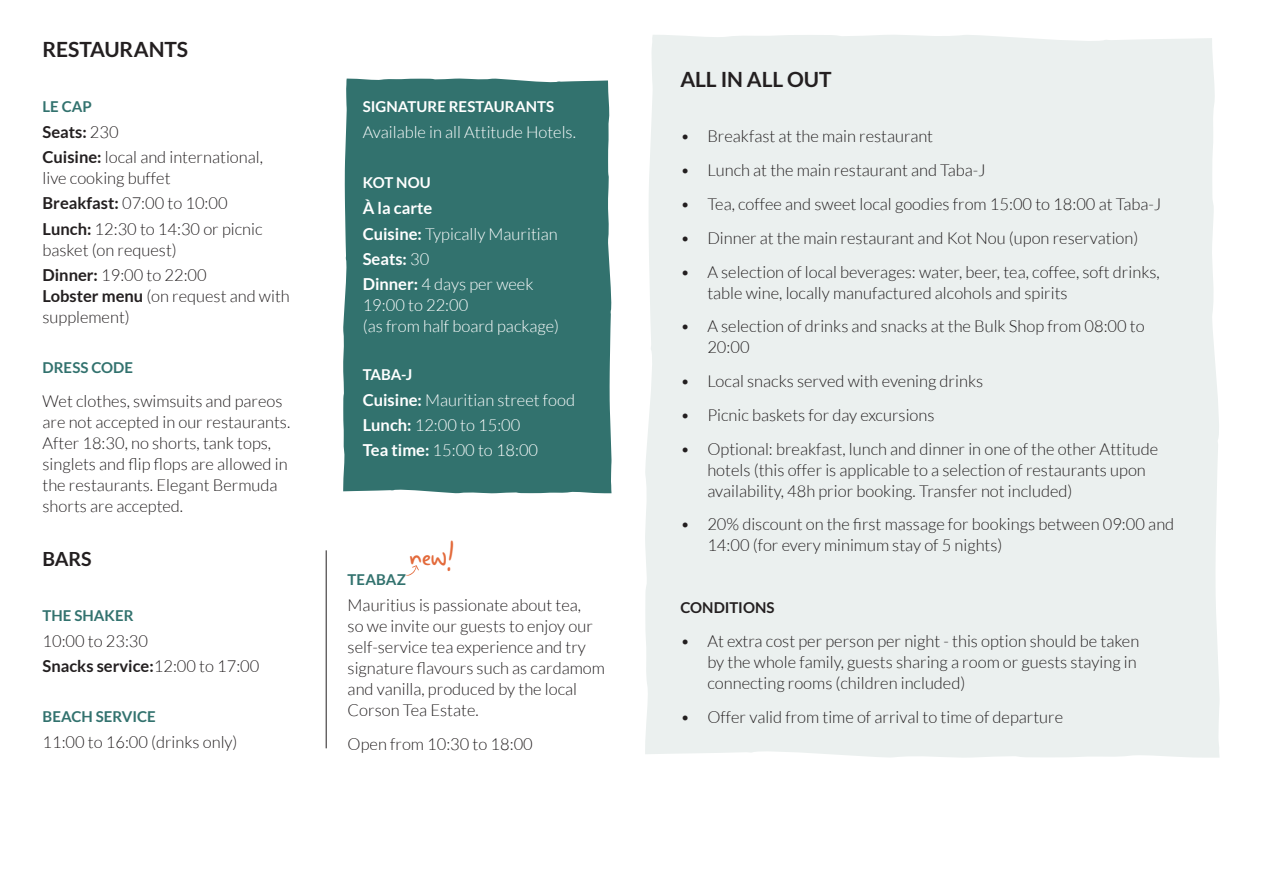
<style>
.page{position:relative;width:1263px;height:893px;background:#fff}
.page>*{position:absolute;margin:0;border:0;box-sizing:border-box;transform-origin:0 0}
.t1{font:36.75px "tilalinn";color:#e36a3b}
.t2{font:700 21px "Lato";letter-spacing:-.005em;color:#231f20}
.t3{font:700 19.5px "Lato";color:#231f20}
.t4{font:300 16.5px/21px "Lato";color:#231f20}
.t5{font:300 16.5px/25.2px "Lato";color:#fff}
.t6{font:700 15px "Lato";color:#32726e}
.t7{font:700 15px "Lato";letter-spacing:.005em;color:#fff}
.t8{font:700 15px "Lato";color:#231f20}
.s1{font-weight:700}
</style>
<div class="page">
<div style="left:343px;top:78px;width:269px;height:416px;background:#32726e"></div>
<div style="left:645px;top:35px;width:575px;height:723px;background:#ebf0ef"></div>
<svg style="left:406px;top:565px;width:13px;height:11px"></svg>
<hr style="left:326px;top:550px;width:1px;height:198px;background:#231f20">
<p class="t2" style="left:43px;top:38px;width:147px">RESTAURANTS</p>
<p class="t6" style="left:43px;top:98px;width:51px">LE CAP</p>
<p class="t4" style="left:43px;top:119px;width:222px;line-height:25.2px"><span class="s1">Seats:</span> 230<br><span class="s1">Cuisine:</span> local and international,</p>
<p class="t4" style="left:43px;top:166px;width:222px;line-height:25.2px">live cooking buffet<br><span class="s1">Breakfast:</span> 07:00 to 10:00<br><span class="s1">Lunch:</span> 12:30 to 14:30 or picnic</p>
<p class="t4" style="left:43px;top:237px;width:166px;line-height:25.2px">basket (on request)<br><span class="s1">Dinner:</span> 19:00 to 22:00</p>
<p class="t4" style="left:43px;top:286px;width:249px"><span class="s1">Lobster menu</span> (on request and with supplement)</p>
<p class="t6" style="left:43px;top:359px;width:92px">DRESS CODE</p>
<p class="t4" style="left:43px;top:391px;width:249px">Wet clothes, swimsuits and pareos are not accepted in our restaurants.<br>After 18:30, no shorts, tank tops, singlets and flip flops are allowed in the restaurants. Elegant Bermuda shorts are accepted.</p>
<p class="t3" style="left:43px;top:548px;width:51px">BARS</p>
<p class="t6" style="left:43px;top:607px;width:92px">THE SHAKER</p>
<p class="t4" style="left:43px;top:628px;width:218px;line-height:25.2px">10:00 to 23:30<br><span class="s1">Snacks service:</span>12:00 to 17:00</p>
<p class="t6" style="left:43px;top:708px;width:115px">BEACH SERVICE</p>
<p class="t4" style="left:43px;top:732px;width:197px">11:00 to 16:00 (drinks only)</p>
<p class="t7" style="left:363px;top:98px;width:193px">SIGNATURE RESTAURANTS</p>
<p class="t5" style="left:363px;top:119px;width:215px">Available in all Attitude Hotels.</p>
<p class="t7" style="left:363px;top:174px;width:69px">KOT NOU</p>
<p class="t5" style="left:363px;top:196px;width:196px"><span class="s1">À la carte<br>Cuisine:</span> Typically Mauritian<br><span class="s1">Seats:</span> 30<br><span class="s1">Dinner:</span> 4 days per week</p>
<p class="t5" style="left:363px;top:295px;width:198px;line-height:21px">19:00 to 22:00<br>(as from half board package)</p>
<p class="t7" style="left:363px;top:366px;width:51px">TABA-J</p>
<p class="t5" style="left:363px;top:387px;width:214px"><span class="s1">Cuisine:</span> Mauritian street food<br><span class="s1">Lunch:</span> 12:00 to 15:00<br><span class="s1">Tea time:</span> 15:00 to 18:00</p>
<h1 class="t1" style="left:409px;top:533px;width:48px">new!</h1>
<p class="t6" style="left:348px;top:571px;width:60px">TEABAZ</p>
<p class="t4" style="left:348px;top:594px;width:259px">Mauritius is passionate about tea,<br>so we invite our guests to enjoy our self-service tea experience and try signature flavours such as cardamom and vanilla, produced by the local<br>Corson Tea Estate.</p>
<p class="t4" style="left:348px;top:733px;width:187px">Open from 10:30 to 18:00</p>
<p class="t2" style="left:680px;top:67px;width:153px">ALL IN ALL OUT</p>
<p class="t4" style="left:680px;top:126px;width:254px">• Breakfast at the main restaurant</p>
<p class="t4" style="left:680px;top:160px;width:307px">• Lunch at the main restaurant and Taba-J</p>
<p class="t4" style="left:680px;top:194px;width:482px">• Tea, coffee and sweet local goodies from 15:00 to 18:00 at Taba-J</p>
<p class="t4" style="left:680px;top:227px;width:459px">• Dinner at the main restaurant and Kot Nou (upon reservation)</p>
<p class="t4" style="left:707px;top:261px;width:454px;text-indent:-27px">• A selection of local beverages: water, beer, tea, coffee, soft drinks, table wine, locally manufactured alcohols and spirits</p>
<p class="t4" style="left:707px;top:316px;width:439px;text-indent:-27px">• A selection of drinks and snacks at the Bulk Shop from 08:00 to<br>20:00</p>
<p class="t4" style="left:680px;top:371px;width:304px">• Local snacks served with evening drinks</p>
<p class="t4" style="left:680px;top:404px;width:256px">• Picnic baskets for day excursions</p>
<p class="t4" style="left:707px;top:438px;width:452px;text-indent:-27px">• Optional: breakfast, lunch and dinner in one of the other Attitude hotels (this offer is applicable to a selection of restaurants upon availability, 48h prior booking. Transfer not included)</p>
<p class="t4" style="left:707px;top:514px;width:468px;text-indent:-27px">• 20% discount on the first massage for bookings between 09:00 and<br>14:00 (for every minimum stay of 5 nights)</p>
<p class="t8" style="left:680px;top:599px;width:96px">CONDITIONS</p>
<p class="t4" style="left:707px;top:631px;width:433px;text-indent:-27px">• At extra cost per person per night - this option should be taken by the whole family, guests sharing a room or guests staying in connecting rooms (children included)</p>
<p class="t4" style="left:680px;top:706px;width:384px">• Offer valid from time of arrival to time of departure</p>
</div>
